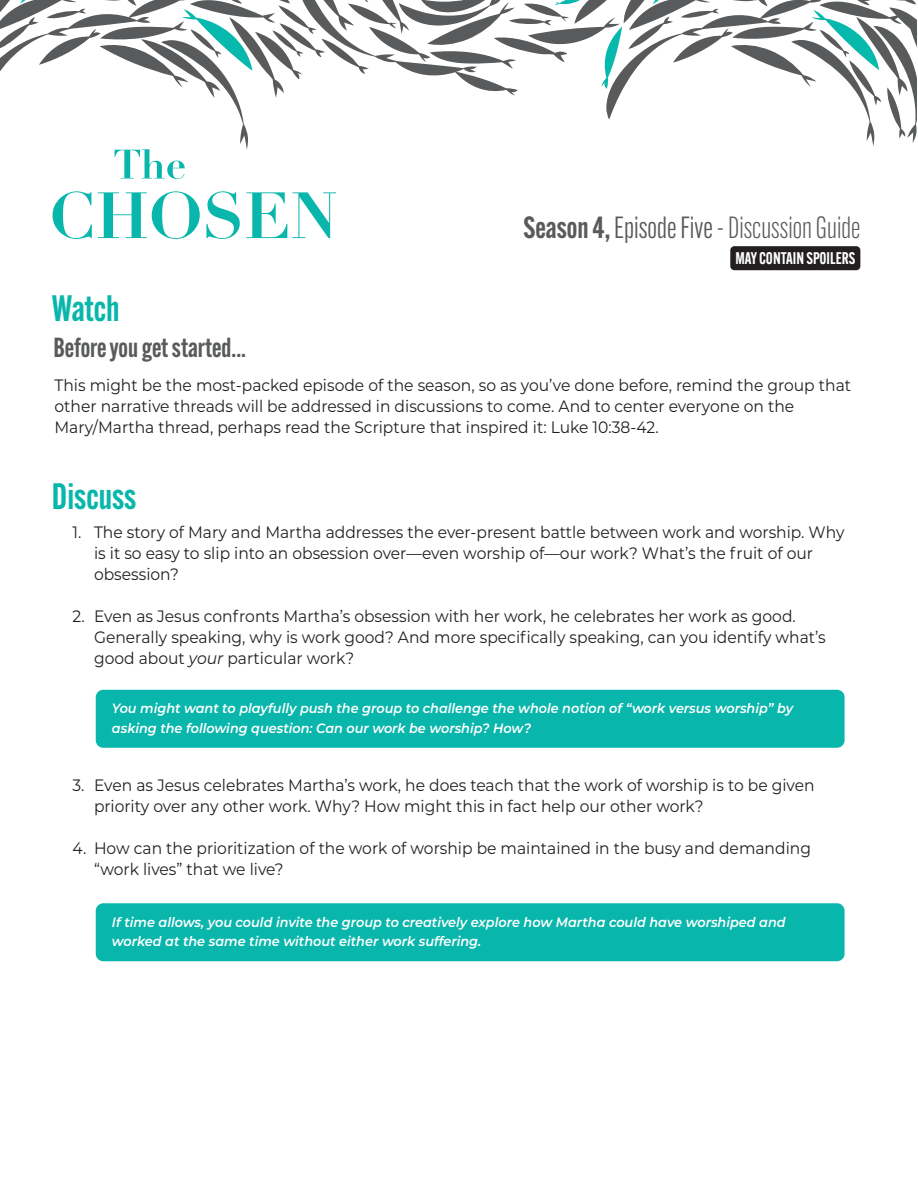
<style>
.page{position:relative;width:918px;height:1188px;background:#fff}
.page>*{position:absolute;margin:0;border:0;box-sizing:border-box;transform-origin:0 0}
.t1{font:600 36px "Alternate Gothic Cond ATF";color:#09b6ab}
.t2{font:300 30px "Alternate Gothic Cond ATF";color:#585a5b}
.t3{font:600 27px "Alternate Gothic Cond ATF";color:#585a5b}
.t4{font:16.5px/21px "Montserrat";color:#231f20;scale:.94 1}
.t5{font:600 16.5px "Alternate Gothic Cond ATF";color:#fff}
.t6{font:italic 600 13.5px/19.5px "Montserrat";color:#fff;scale:.95 1}
.s1{font-weight:600}
.s2{font-weight:400}
.s3{font-style:italic}
</style>
<div class="page">
<svg style="left:53px;top:191px;width:39px;height:48px"></svg>
<svg style="left:98px;top:191px;width:102px;height:48px"></svg>
<svg style="left:206px;top:191px;width:34px;height:48px"></svg>
<svg style="left:246px;top:192px;width:90px;height:46px"></svg>
<div style="left:730px;top:246px;width:130px;height:24px;background:#231f20;border-radius:4px"></div>
<svg style="left:0;top:0;width:916px;height:179px"></svg>
<div style="left:96px;top:690px;width:749px;height:58px;background:#09b6ab;border-radius:7px"></div>
<div style="left:96px;top:903px;width:749px;height:58px;background:#09b6ab;border-radius:7px"></div>
<h2 class="t2" style="left:523px;top:210px;width:338px"><span class="s1">Season 4,</span> <span class="s2">Episode Five</span> - Discussion Guide</h2>
<h1 class="t1" style="left:52px;top:286px;width:69px">Watch</h1>
<p class="t5" style="left:735px;top:248px;width:122px">MAY CONTAIN SPOILERS</p>
<h3 class="t3" style="left:53px;top:330px;width:194px">Before you get started...</h3>
<p class="t4" style="left:54px;top:374px;width:849px">This might be the most-packed episode of the season, so as you’ve done before, remind the group that other narrative threads will be addressed in discussions to come. And to center everyone on the<br>Mary/Martha thread, perhaps read the Scripture that inspired it: Luke 10:38-42.</p>
<h1 class="t1" style="left:52px;top:474px;width:86px">Discuss</h1>
<p class="t4" style="left:94px;top:521px;width:800px;text-indent:-21px">1. The story of Mary and Martha addresses the ever-present battle between work and worship. Why is it so easy to slip into an obsession over—even worship of—our work? What’s the fruit of our obsession?</p>
<p class="t4" style="left:94px;top:605px;width:780px;text-indent:-21px">2. Even as Jesus confronts Martha’s obsession with her work, he celebrates her work as good.<br>Generally speaking, why is work good? And more specifically speaking, can you identify what’s good about <span class="s3">your</span> particular work?</p>
<p class="t6" style="left:112px;top:698px;width:719px">You might want to playfully push the group to challenge the whole notion of “work versus worship” by asking the following question: Can our work be worship? How?</p>
<p class="t4" style="left:94px;top:775px;width:768px;text-indent:-21px">3. Even as Jesus celebrates Martha’s work, he does teach that the work of worship is to be given priority over any other work. Why? How might this in fact help our other work?</p>
<p class="t4" style="left:94px;top:838px;width:764px;text-indent:-21px">4. How can the prioritization of the work of worship be maintained in the busy and demanding “work lives” that we live?</p>
<p class="t6" style="left:112px;top:912px;width:711px">If time allows, you could invite the group to creatively explore how Martha could have worshiped and worked at the same time without either work suffering.</p>
</div>
